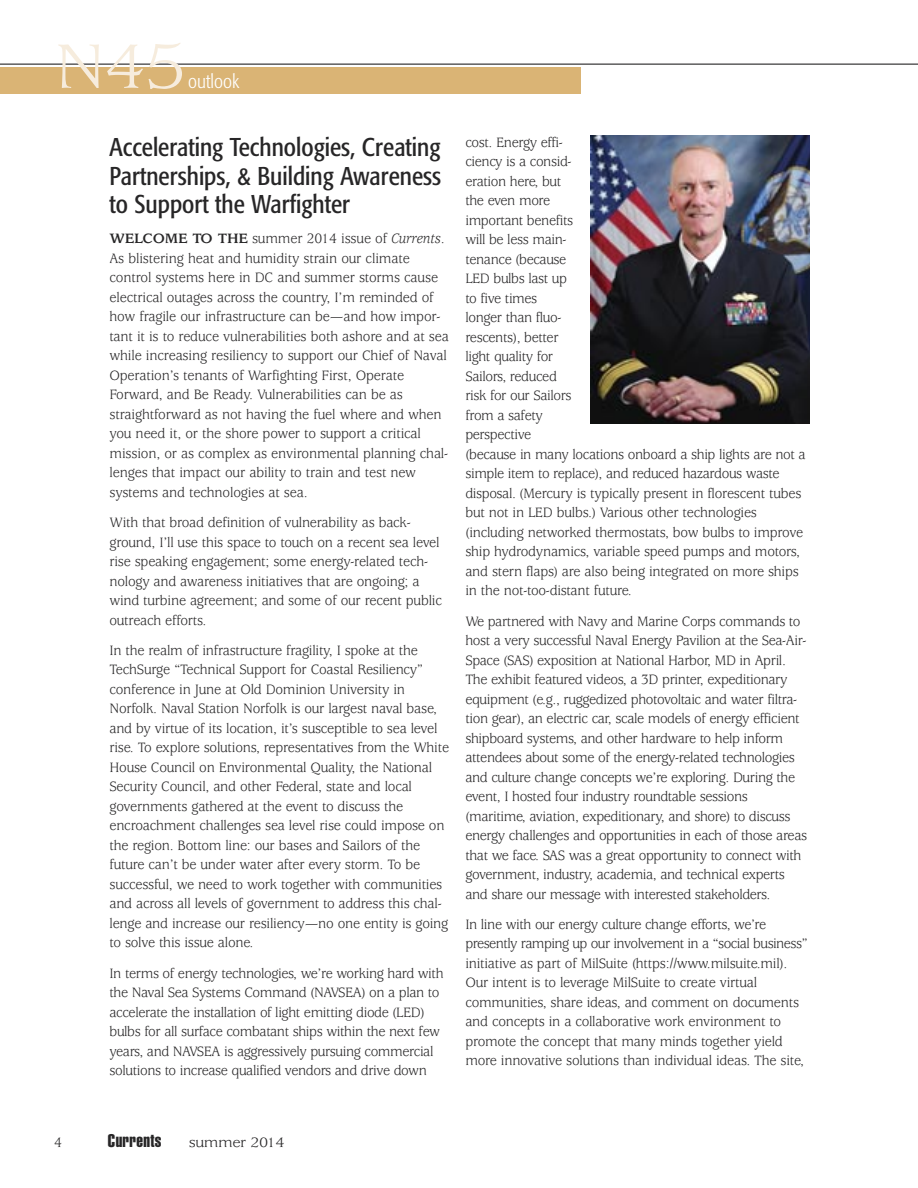
<style>
.page{position:relative;width:918px;height:1188px;background:#fff}
.page>*{position:absolute;margin:0;border:0;box-sizing:border-box;transform-origin:0 0}
.t1{font:69px "Usherwood";color:#f6ecdd;scale:1.1 1}
.t2{font:condensed 25.5px/28.5px "Formata";color:#272627;text-align:justify}
.t3{font:300 condensed 19.5px "Formata";color:#fff}
.t4{font:18px "Helvetica Extra Compressed";letter-spacing:.02em;color:#272627;scale:1.1 1}
.t5{font:15px/19.5px "Usherwood";letter-spacing:-.015em;color:#272627;scale:.95 1}
.t6{font:15px "Usherwood";letter-spacing:-.015em;color:#272627;scale:1.1 1}
.s1{font-weight:700}
.s2{font-style:italic}
</style>
<div class="page">
<hr style="left:0;top:64px;width:918px;height:1px;background:#272627">
<div style="left:0;top:67px;width:580px;height:27px;background:#dab475"></div>
<img style="left:591px;top:135px;width:219px;height:288px">
<h1 class="t1" style="left:54px;top:40px;width:122px">N45</h1>
<h3 class="t3" style="left:188px;top:73px;width:53px">outlook</h3>
<h2 class="t2" style="left:110px;top:135px;width:333px">Accelerating Technologies, Creating Partnerships, &amp; Building Awareness to Support the Warfighter</h2>
<p class="t5" style="left:109px;top:230px;width:359px"><span class="s1">WELCOME TO THE</span> summer 2014 issue of <span class="s2">Currents</span>.<br>As blistering heat and humidity strain our climate control systems here in DC and summer storms cause electrical outages across the country, I’m reminded of how fragile our infrastructure can be—and how impor&shy;tant it is to reduce vulnerabilities both ashore and at sea while increasing resiliency to support our Chief of Naval Operation’s tenants of Warfighting First, Operate Forward, and Be Ready. Vulnerabilities can be as straightforward as not having the fuel where and when you need it, or the shore power to support a critical mission, or as complex as environmental planning chal&shy;lenges that impact our ability to train and test new systems and technologies at sea.</p>
<p class="t5" style="left:110px;top:514px;width:351px">With that broad definition of vulnerability as back&shy;ground, I’ll use this space to touch on a recent sea level rise speaking engagement; some energy-related tech&shy;nology and awareness initiatives that are ongoing; a wind turbine agreement; and some of our recent public outreach efforts.</p>
<p class="t5" style="left:110px;top:642px;width:359px">In the realm of infrastructure fragility, I spoke at the TechSurge “Technical Support for Coastal Resiliency” conference in June at Old Dominion University in Norfolk. Naval Station Norfolk is our largest naval base, and by virtue of its location, it’s susceptible to sea level rise. To explore solutions, representatives from the White House Council on Environmental Quality, the National Security Council, and other Federal, state and local governments gathered at the event to discuss the encroachment challenges sea level rise could impose on the region. Bottom line: our bases and Sailors of the future can’t be under water after every storm. To be successful, we need to work together with communities and across all levels of government to address this chal&shy;lenge and increase our resiliency—no one entity is going to solve this issue alone.</p>
<p class="t5" style="left:110px;top:965px;width:353px">In terms of energy technologies, we’re working hard with the Naval Sea Systems Command (NAVSEA) on a plan to accelerate the installation of light emitting diode (LED) bulbs for all surface combatant ships within the next few years, and NAVSEA is aggressively pursuing commercial solutions to increase qualified vendors and drive down</p>
<p class="t5" style="left:465px;top:134px;width:360px">cost. Energy effi-<br>ciency is a consid-<br>eration here, but<br>the even more<br>important benefits<br>will be less main-<br>tenance (because<br>LED bulbs last up<br>to five times<br>longer than fluo-<br>rescents), better<br>light quality for<br>Sailors, reduced<br>risk for our Sailors<br>from a safety<br>perspective<br>(because in many locations onboard a ship lights are not a simple item to replace), and reduced hazardous waste disposal. (Mercury is typically present in florescent tubes but not in LED bulbs.) Various other technologies (including networked thermostats, bow bulbs to improve ship hydrodynamics, variable speed pumps and motors, and stern flaps) are also being integrated on more ships in the not-too-distant future.</p>
<p class="t5" style="left:465px;top:613px;width:361px">We partnered with Navy and Marine Corps commands to host a very successful Naval Energy Pavilion at the Sea-Air-Space (SAS) exposition at National Harbor, MD in April.<br>The exhibit featured videos, a 3D printer, expeditionary equipment (e.g., ruggedized photovoltaic and water filtra&shy;tion gear), an electric car, scale models of energy efficient shipboard systems, and other hardware to help inform attendees about some of the energy-related technologies and culture change concepts we’re exploring. During the event, I hosted four industry roundtable sessions (maritime, aviation, expeditionary, and shore) to discuss energy challenges and opportunities in each of those areas that we face. SAS was a great opportunity to connect with government, industry, academia, and technical experts and share our message with interested stakeholders.</p>
<p class="t5" style="left:465px;top:916px;width:362px">In line with our energy culture change efforts, we’re presently ramping up our involvement in a “social business” initiative as part of MilSuite (https://www.milsuite.mil).<br>Our intent is to leverage MilSuite to create virtual communities, share ideas, and comment on documents and concepts in a collaborative work environment to promote the concept that many minds together yield more innovative solutions than individual ideas. The site,</p>
<p class="t5" style="left:54px;top:1134px;width:10px">4</p>
<p class="t4" style="left:108px;top:1134px;width:50px">Currents</p>
<p class="t6" style="left:189px;top:1137px;width:89px">summer 2014</p>
</div>
